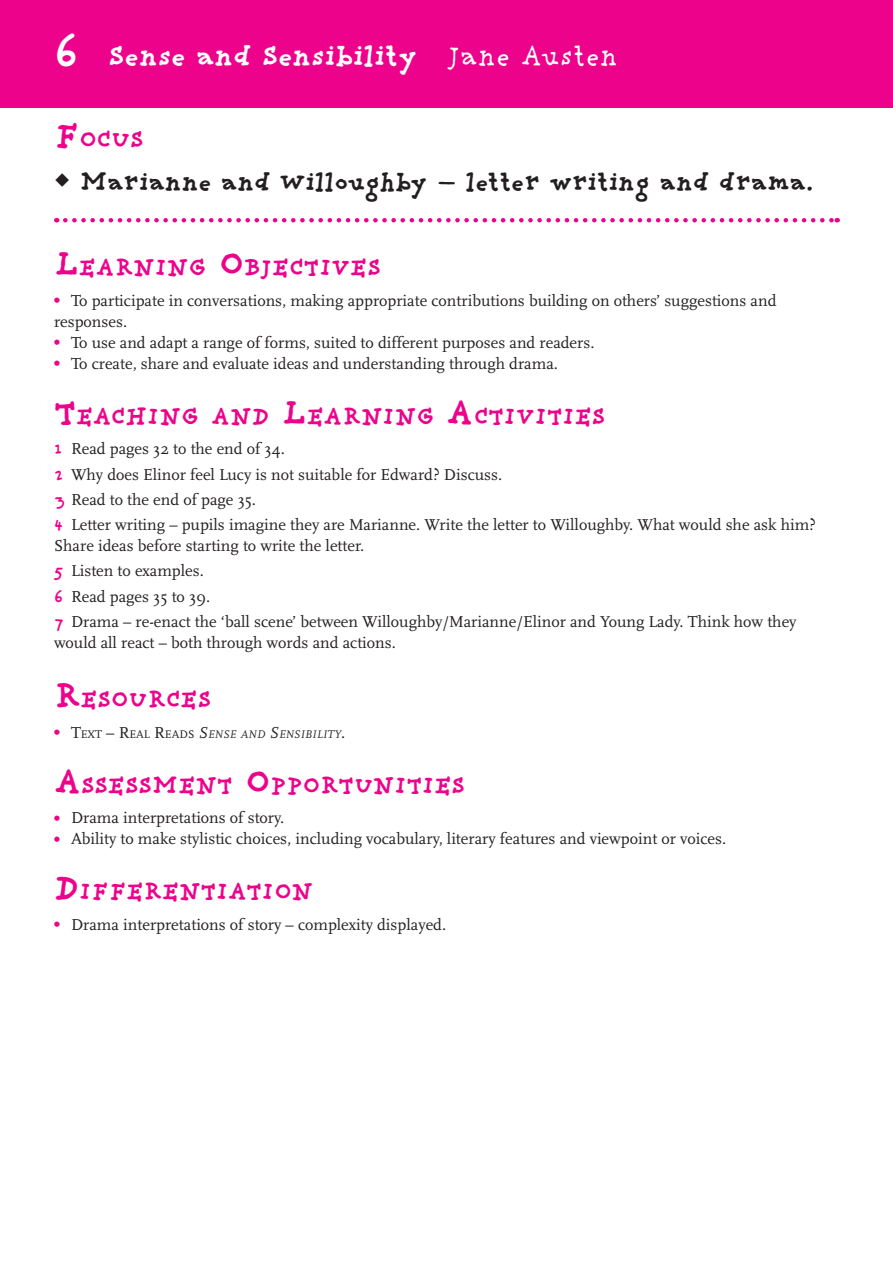
<style>
.page{position:relative;width:893px;height:1263px;background:#fff}
.page>*{position:absolute;margin:0;border:0;box-sizing:border-box;transform-origin:0 0}
.t1{font:700 30px "Providence";color:#fff}
.Focus_header_text{font:700 27px "Providence";color:#231f20}
.Main_pink_heading{font:700 25.2px "Providence";color:#ed028c}
.Pink_Numbered_main_t{font:16.5px/21px "Scala";color:#231f20}
.bulleted_pink_main_t{font:16.5px/21px "Scala";color:#231f20}
.Bulleted_main_text_a{font:italic 11.55px "Scala";color:#231f20}
.s1{font-size:45px}
.s2{font-weight:400}
.s3{font-size:36px}
.s4{font-weight:700;color:#ed028c}
.s5{font-family:"Providence";font-weight:700;color:#ed028c}
.s6{font-weight:700;font-style:normal;font-size:16.5px;color:#ed028c}
.s7{font-style:normal;font-size:16.5px}
.s8{font-style:normal}
.s9{font-size:16.5px}
</style>
<div class="page">
<div style="left:0;top:0;width:893px;height:108px;background:#ed028c"></div>
<svg style="left:65px;top:218px;width:773px;height:4px"></svg>
<p class="t1" style="left:54px;top:38px;width:566px"><span class="s1">6</span> Sense and Sensibility <span class="s2">Jane Austen</span></p>
<p class="Main_pink_heading" style="left:54px;top:124px;width:91px"><span class="s3">F</span>OCUS</p>
<p class="Focus_header_text" style="left:80px;top:166px;width:735px">Marianne and Willoughby – letter writing and drama.</p>
<p class="Main_pink_heading" style="left:54px;top:253px;width:328px"><span class="s3">L</span>EARNING <span class="s3">O</span>BJECTIVES</p>
<p class="bulleted_pink_main_t" style="left:54px;top:290px;width:724px"><span class="s4">•</span> To participate in conversations, making appropriate contributions building on others’ suggestions and responses.</p>
<p class="bulleted_pink_main_t" style="left:54px;top:332px;width:542px"><span class="s4">•</span> To use and adapt a range of forms, suited to different purposes and readers.</p>
<p class="bulleted_pink_main_t" style="left:54px;top:353px;width:505px"><span class="s4">•</span> To create, share and evaluate ideas and understanding through drama.</p>
<p class="Main_pink_heading" style="left:54px;top:401px;width:553px"><span class="s3">T</span>EACHING AND <span class="s3">L</span>EARNING <span class="s3">A</span> CTIVITIES</p>
<p class="Pink_Numbered_main_t" style="left:54px;top:439px;width:232px"><span class="s5">1</span> Read pages 32 to the end of 34.</p>
<p class="Pink_Numbered_main_t" style="left:54px;top:464px;width:450px"><span class="s5">2</span> Why does Elinor feel Lucy is not suitable for Edward? Discuss.</p>
<p class="Pink_Numbered_main_t" style="left:54px;top:489px;width:204px"><span class="s5">3</span> Read to the end of page 35.</p>
<p class="Pink_Numbered_main_t" style="left:54px;top:514px;width:763px"><span class="s5">4</span> Letter writing – pupils imagine they are Marianne. Write the letter to Willoughby. What would she ask him?<br>Share ideas before starting to write the letter.</p>
<p class="Pink_Numbered_main_t" style="left:54px;top:561px;width:151px"><span class="s5">5</span> Listen to examples.</p>
<p class="Pink_Numbered_main_t" style="left:54px;top:586px;width:158px"><span class="s5">6</span> Read pages 35 to 39.</p>
<p class="Pink_Numbered_main_t" style="left:54px;top:611px;width:744px"><span class="s5">7</span> Drama – re-enact the ‘ball scene’ between Willoughby/Marianne/Elinor and Young Lady. Think how they would all react – both through words and actions.</p>
<p class="Main_pink_heading" style="left:54px;top:685px;width:159px"><span class="s3">R</span>ESOURCES</p>
<p class="Bulleted_main_text_a" style="left:54px;top:728px;width:293px"><span class="s6">•</span> <span class="s7">T</span><span class="s8">EXT</span> <span class="s7">– R</span><span class="s8">EAL</span> <span class="s7">R</span><span class="s8">EADS</span> <span class="s9">S</span>ENSE AND <span class="s9">S</span>ENSIBILITY<span class="s7">.</span></p>
<p class="Main_pink_heading" style="left:54px;top:770px;width:412px"><span class="s3">A</span> SSESSMENT <span class="s3">O</span> PPORTUNITIES</p>
<p class="bulleted_pink_main_t" style="left:54px;top:807px;width:232px"><span class="s4">•</span> Drama interpretations of story.</p>
<p class="bulleted_pink_main_t" style="left:54px;top:828px;width:674px"><span class="s4">•</span> Ability to make stylistic choices, including vocabulary, literary features and viewpoint or voices.</p>
<p class="Main_pink_heading" style="left:54px;top:876px;width:261px"><span class="s3">D</span> IFFERENTIATION</p>
<p class="bulleted_pink_main_t" style="left:54px;top:914px;width:394px"><span class="s4">•</span> Drama interpretations of story – complexity displayed.</p>
</div>
